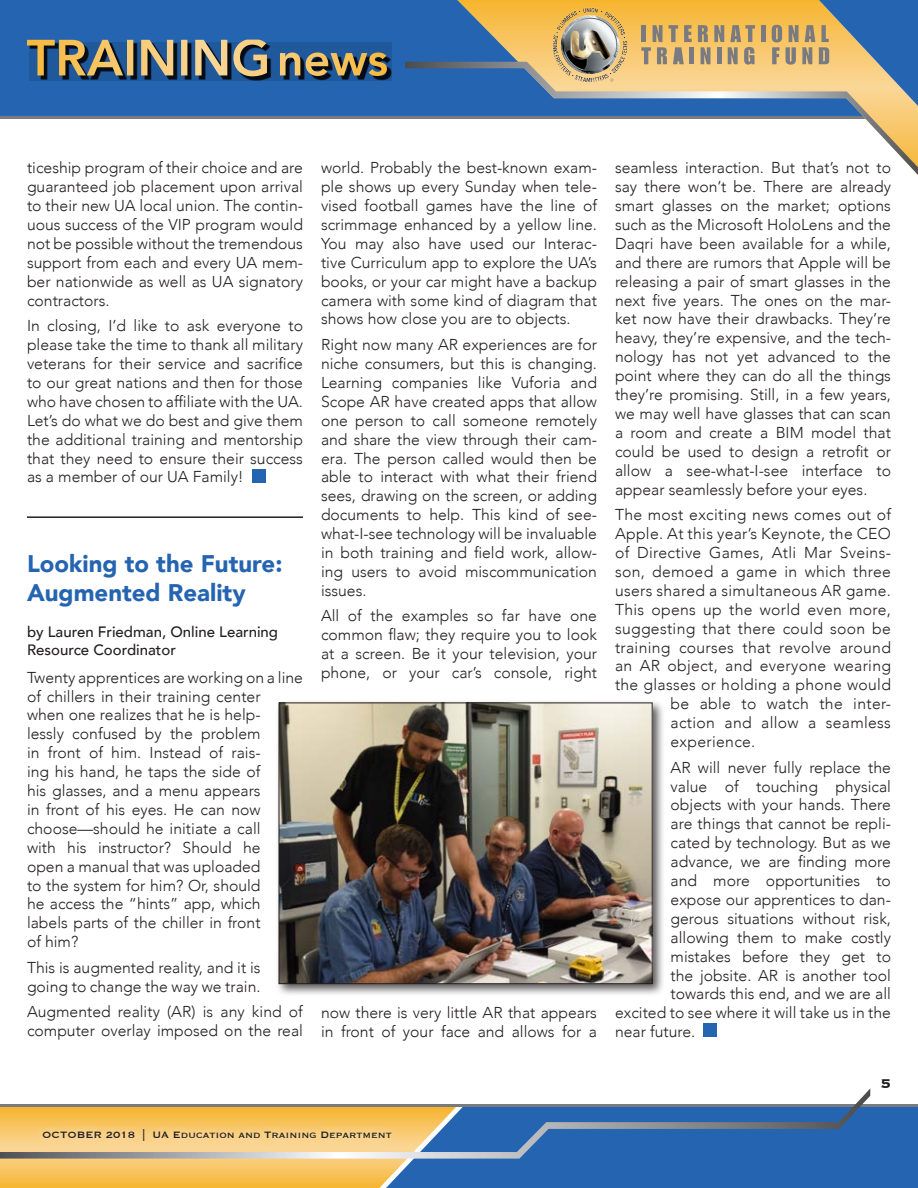
<style>
.page{position:relative;width:918px;height:1188px;background:#fff}
.page>*{position:absolute;margin:0;border:0;box-sizing:border-box;transform-origin:0 0}
.t1{font:900 24px/28.8px "Avenir";color:#2564b0}
.t2{font:700 16.5px "Copperplate";color:#231f20}
.t3{font:300 15.75px/18.9px "Avenir";color:#231f20;text-align:justify}
.t4{font:300 15.75px "Avenir";letter-spacing:.02em;color:#231f20}
.t5{font:500 15px/18px "Avenir";color:#231f20}
.t6{font:12px "Copperplate";color:#231f20}
</style>
<div class="page">
<hr style="left:0;top:1104px;width:918px;height:3px;background:#787c80">
<hr style="left:0;top:116px;width:918px;height:3px;background:#787c80">
<div style="left:0;top:0;width:457px;height:116px;background:#2564b0"></div>
<svg style="left:457px;top:0;width:315px;height:62px;background:#d1ad5c"></svg>
<svg style="left:405px;top:62px;width:513px;height:113px"></svg>
<svg style="left:0;top:1107px;width:918px;height:81px;background:#78898e"></svg>
<svg style="left:0;top:1089px;width:870px;height:70px"></svg>
<div style="left:34px;top:1121px;width:365px;height:28px;background:#fff;opacity:.75"></div>
<svg style="left:30px;top:42px;width:362px;height:38px;background:#1a487f"></svg>
<svg style="left:27px;top:40px;width:240px;height:36px;background:#7c7d72"></svg>
<svg style="left:280px;top:53px;width:107px;height:23px;background:#877b59"></svg>
<img style="left:550px;top:4px;width:81px;height:81px">
<hr style="left:761px;top:25px;width:4px;height:17px;background:#797b80">
<svg style="left:641px;top:25px;width:51px;height:39px;background:#c3a671"></svg>
<hr style="left:690px;top:47px;width:4px;height:17px;background:#797b80">
<svg style="left:698px;top:25px;width:57px;height:40px;background:#bea473"></svg>
<svg style="left:772px;top:0;width:146px;height:106px;background:#9d9d8d"></svg>
<hr style="left:27px;top:516px;width:276px;height:2px;background:#231f20">
<div style="left:252px;top:469px;width:14px;height:13px;background:#2564b0"></div>
<div style="left:703px;top:1024px;width:14px;height:13px;background:#2564b0"></div>
<div style="left:275px;top:699px;width:390px;height:298px;background:#231f20;opacity:.75"></div>
<img style="left:281px;top:705px;width:370px;height:277px">
<div style="left:279px;top:703px;width:374px;height:281px;border:1px solid #231f20"></div>
<p class="t3" style="left:27px;top:158px;width:278px">ticeship program of their choice and are guaranteed job placement upon arrival to their new UA local union. The contin&shy;uous success of the VIP program would not be possible without the tremendous support from each and every UA mem&shy;ber nationwide as well as UA signatory contractors.</p>
<p class="t3" style="left:27px;top:316px;width:278px">In closing, I’d like to ask everyone to please take the time to thank all military veterans for their service and sacrifice to our great nations and then for those who have chosen to affiliate with the UA.<br>Let’s do what we do best and give them the additional training and mentorship that they need to ensure their success as a member of our UA Family!</p>
<h1 class="t1" style="left:27px;top:549px;width:257px">Looking to the Future:<br>Augmented Reality</h1>
<p class="t5" style="left:27px;top:622px;width:253px">by Lauren Friedman, Online Learning<br>Resource Coordinator</p>
<p class="t3" style="left:27px;top:668px;width:278px;text-align:left">Twenty apprentices are working on a line of chillers in their training center<br>when one realizes that he is help-<br>lessly confused by the problem<br>in front of him. Instead of rais-<br>ing his hand, he taps the side of<br>his glasses, and a menu appears<br>in front of his eyes. He can now choose—should he initiate a call<br>with his instructor? Should he<br>open a manual that was uploaded<br>to the system for him? Or, should<br>he access the “hints” app, which labels parts of the chiller in front<br>of him?</p>
<p class="t3" style="left:27px;top:958px;width:235px">This is augmented reality, and it is going to change the way we train.</p>
<p class="t3" style="left:27px;top:1003px;width:278px">Augmented reality (AR) is any kind of computer overlay imposed on the real</p>
<p class="t3" style="left:321px;top:158px;width:278px">world. Probably the best-known exam&shy;ple shows up every Sunday when tele&shy;vised football games have the line of scrimmage enhanced by a yellow line.<br>You may also have used our Interac&shy;tive Curriculum app to explore the UA’s books, or your car might have a backup camera with some kind of diagram that shows how close you are to objects.</p>
<p class="t3" style="left:321px;top:335px;width:278px">Right now many AR experiences are for niche consumers, but this is changing.<br>Learning companies like Vuforia and Scope AR have created apps that allow one person to call someone remotely and share the view through their cam&shy;era. The person called would then be able to interact with what their friend sees, drawing on the screen, or adding documents to help. This kind of see&shy;what-I-see technology will be invaluable in both training and field work, allow&shy;ing users to avoid miscommunication issues.</p>
<p class="t3" style="left:321px;top:607px;width:278px">All of the examples so far have one common flaw; they require you to look at a screen. Be it your television, your phone, or your car’s console, right</p>
<p class="t3" style="left:321px;top:1004px;width:277px">now there is very little AR that appears in front of your face and allows for a</p>
<p class="t6" style="left:42px;top:1127px;width:351px">OCTOBER 2018 | UA Education and Training Department</p>
<p class="t3" style="left:615px;top:158px;width:278px">seamless interaction. But that’s not to say there won’t be. There are already smart glasses on the market; options such as the Microsoft HoloLens and the Daqri have been available for a while, and there are rumors that Apple will be releasing a pair of smart glasses in the next five years. The ones on the mar&shy;ket now have their drawbacks. They’re heavy, they’re expensive, and the tech&shy;nology has not yet advanced to the point where they can do all the things they’re promising. Still, in a few years, we may well have glasses that can scan a room and create a BIM model that could be used to design a retrofit or allow a see-what-I-see interface to appear seamlessly before your eyes.</p>
<p class="t4" style="left:615px;top:505px;width:278px">The most exciting news comes out of</p>
<p class="t4" style="left:615px;top:524px;width:278px">Apple. At this year’s Keynote, the CEO</p>
<p class="t4" style="left:615px;top:543px;width:277px">of Directive Games, Atli Mar Sveins-</p>
<p class="t4" style="left:615px;top:562px;width:278px">son, demoed a game in which three</p>
<p class="t4" style="left:615px;top:581px;width:278px">users shared a simultaneous AR game.</p>
<p class="t4" style="left:615px;top:600px;width:277px">This opens up the world even more,</p>
<p class="t4" style="left:615px;top:619px;width:278px">suggesting that there could soon be</p>
<p class="t4" style="left:615px;top:638px;width:278px">training courses that revolve around</p>
<p class="t4" style="left:615px;top:657px;width:278px">an AR object, and everyone wearing</p>
<p class="t4" style="left:615px;top:676px;width:277px">the glasses or holding a phone would</p>
<p class="t4" style="left:671px;top:694px;width:222px">be able to watch the inter-</p>
<p class="t4" style="left:671px;top:713px;width:222px">action and allow a seamless</p>
<p class="t4" style="left:671px;top:732px;width:86px">experience.</p>
<p class="t3" style="left:671px;top:758px;width:222px">AR will never fully replace the</p>
<p class="t3" style="left:671px;top:777px;width:222px">value of touching physical</p>
<p class="t3" style="left:671px;top:796px;width:222px">objects with your hands. There</p>
<p class="t3" style="left:671px;top:815px;width:222px">are things that cannot be repli-</p>
<p class="t3" style="left:671px;top:833px;width:222px">cated by technology. But as we</p>
<p class="t3" style="left:671px;top:852px;width:222px">advance, we are finding more</p>
<p class="t3" style="left:671px;top:871px;width:222px">and more opportunities to</p>
<p class="t3" style="left:671px;top:890px;width:222px">expose our apprentices to dan-</p>
<p class="t3" style="left:671px;top:909px;width:222px">gerous situations without risk,</p>
<p class="t3" style="left:671px;top:928px;width:222px">allowing them to make costly</p>
<p class="t3" style="left:671px;top:947px;width:222px">mistakes before they get to</p>
<p class="t3" style="left:671px;top:966px;width:222px">the jobsite. AR is another tool</p>
<p class="t3" style="left:671px;top:985px;width:222px">towards this end, and we are all</p>
<p class="t3" style="left:615px;top:1004px;width:278px">excited to see where it will take us in the</p>
<p class="t3" style="left:615px;top:1022px;width:82px">near future.</p>
<p class="t2" style="left:881px;top:1073px;width:12px">5</p>
</div>
